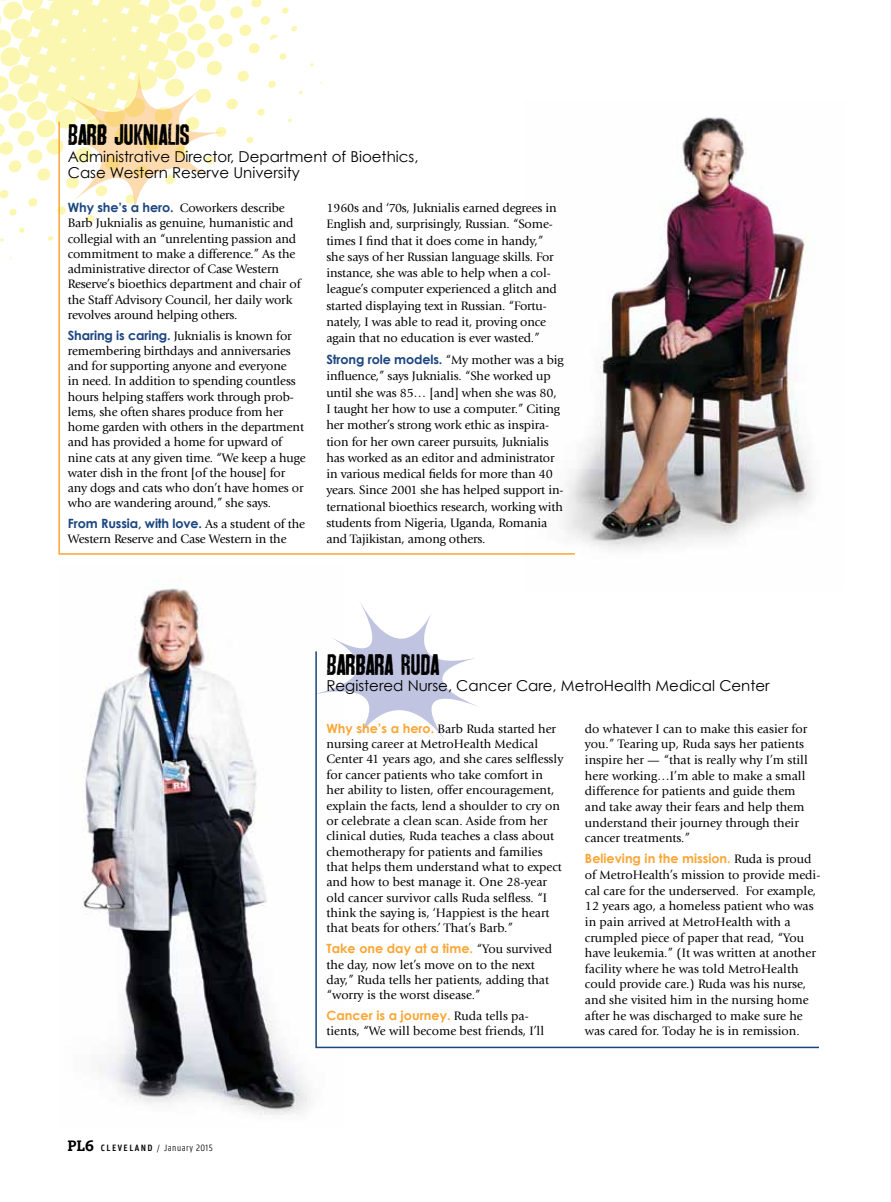
<style>
.page{position:relative;width:891px;height:1202px;background:#fff}
.page>*{position:absolute;margin:0;border:0;box-sizing:border-box;transform-origin:0 0}
.t1{font:30px "Skin&Bones";letter-spacing:-.01em;color:#000}
.t2{font:15px/16.5px "Century Gothic";color:#000}
.t3{font:12.75px/15.3px "Giovanni";letter-spacing:-.01em;color:#000}
.t4{font:700 12.75px "Century Gothic";color:#faa635}
.t5{font:700 12.75px "Century Gothic";letter-spacing:-.01em;color:#1b4580}
.t6{font:300 9.75px "Panno Text";letter-spacing:.05em;color:#000}
.s1{font-family:"Century Gothic";font-weight:700;color:#1b4580}
.s2{font-family:"Giovanni";font-weight:400;color:#000}
.s3{font-family:"Caecilia Heavy SC";font-weight:400;font-size:15px}
.s4{font-weight:600}
.s5{font-family:"Century Gothic";font-weight:700;color:#faa635}
</style>
<div class="page">
<img style="left:576px;top:117px;width:237px;height:432px">
<img style="left:82px;top:579px;width:260px;height:536px">
<svg style="left:308px;top:597px;width:123px;height:147px"></svg>
<svg style="left:0;top:0;width:303px;height:242px"></svg>
<svg style="left:58px;top:120px;width:518px;height:435px"></svg>
<svg style="left:315px;top:650px;width:504px;height:398px"></svg>
<h1 class="t1" style="left:68px;top:117px;width:124px">BARB JUKNIALIS</h1>
<p class="t2" style="left:68px;top:148px;width:352px">Administrative Director, Department of Bioethics,<br>Case Western Reserve University</p>
<p class="t3" style="left:68px;top:200px;width:234px"><span class="s1">Why she’s a hero.</span> Coworkers describe Barb Juknialis as genuine, humanistic and collegial with an “unrelenting passion and commitment to make a difference.” As the administrative director of Case Western Reserve’s bioethics department and chair of the Staff Advisory Council, her daily work revolves around helping others.</p>
<p class="t3" style="left:68px;top:328px;width:239px"><span class="s1">Sharing is caring.</span> Juknialis is known for remembering birthdays and anniversaries and for supporting anyone and everyone<br>in need. In addition to spending countless hours helping staffers work through prob&shy;lems, she often shares produce from her home garden with others in the department and has provided a home for upward of nine cats at any given time. “We keep a huge water dish in the front [of the house] for any dogs and cats who don’t have homes or who are wandering around,” she says.</p>
<p class="t5" style="left:68px;top:515px;width:239px">From Russia, with love. <span class="s2">As a student of the</span></p>
<p class="t3" style="left:68px;top:531px;width:220px">Western Reserve and Case Western in the</p>
<p class="t3" style="left:326px;top:200px;width:232px;line-height:16.4px">1960s and ‘70s, Juknialis earned degrees in English and, surprisingly, Russian. “Some&shy;times I find that it does come in handy,” she says of her Russian language skills. For instance, she was able to help when a col&shy;league’s computer experienced a glitch and started displaying text in Russian. “Fortu&shy;nately, I was able to read it, proving once again that no education is ever wasted.”</p>
<p class="t5" style="left:326px;top:351px;width:239px">Strong role models. <span class="s2">“My mother was a big</span></p>
<p class="t3" style="left:326px;top:368px;width:239px;line-height:16.4px">influence,” says Juknialis. “She worked up until she was 85… [and] when she was 80, I taught her how to use a computer.” Citing her mother’s strong work ethic as inspira&shy;tion for her own career pursuits, Juknialis has worked as an editor and administrator in various medical fields for more than 40 years. Since 2001 she has helped support in&shy;ternational bioethics research, working with students from Nigeria, Uganda, Romania and Tajikistan, among others.</p>
<h1 class="t1" style="left:326px;top:647px;width:115px">BARBARA RUDA</h1>
<p class="t2" style="left:326px;top:677px;width:445px">Registered Nurse, Cancer Care, MetroHealth Medical Center</p>
<p class="t6" style="left:68px;top:1142px;width:147px"><span class="s3">PL6</span> <span class="s4">CLEVELAND</span> / January 2015</p>
<p class="t3" style="left:326px;top:721px;width:239px"><span class="s5">Why she’s a hero.</span> Barb Ruda started her nursing career at MetroHealth Medical Center 41 years ago, and she cares selflessly for cancer patients who take comfort in her ability to listen, offer encouragement, explain the facts, lend a shoulder to cry on or celebrate a clean scan. Aside from her clinical duties, Ruda teaches a class about chemotherapy for patients and families that helps them understand what to expect and how to best manage it. One 28-year old cancer survivor calls Ruda selfless. “I think the saying is, ‘Happiest is the heart that beats for others.’ That’s Barb.”</p>
<p class="t4" style="left:326px;top:940px;width:227px">Take one day at a time. <span class="s2">“You survived</span></p>
<p class="t3" style="left:326px;top:956px;width:224px">the day, now let’s move on to the next day,” Ruda tells her patients, adding that “worry is the worst disease.”</p>
<p class="t4" style="left:326px;top:1007px;width:204px">Cancer is a journey. <span class="s2">Ruda tells pa-</span></p>
<p class="t3" style="left:326px;top:1023px;width:219px">tients, “We will become best friends, I’ll</p>
<p class="t3" style="left:585px;top:721px;width:224px">do whatever I can to make this easier for you.” Tearing up, Ruda says her patients inspire her — “that is really why I’m still here working…I’m able to make a small difference for patients and guide them and take away their fears and help them understand their journey through their cancer treatments.”</p>
<p class="t4" style="left:585px;top:850px;width:228px">Believing in the mission. <span class="s2">Ruda is proud</span></p>
<p class="t3" style="left:585px;top:867px;width:237px">of MetroHealth’s mission to provide medi&shy;cal care for the underserved. For example, 12 years ago, a homeless patient who was in pain arrived at MetroHealth with a crumpled piece of paper that read, “You have leukemia.” (It was written at another facility where he was told MetroHealth could provide care.) Ruda was his nurse, and she visited him in the nursing home after he was discharged to make sure he was cared for. Today he is in remission.</p>
</div>
